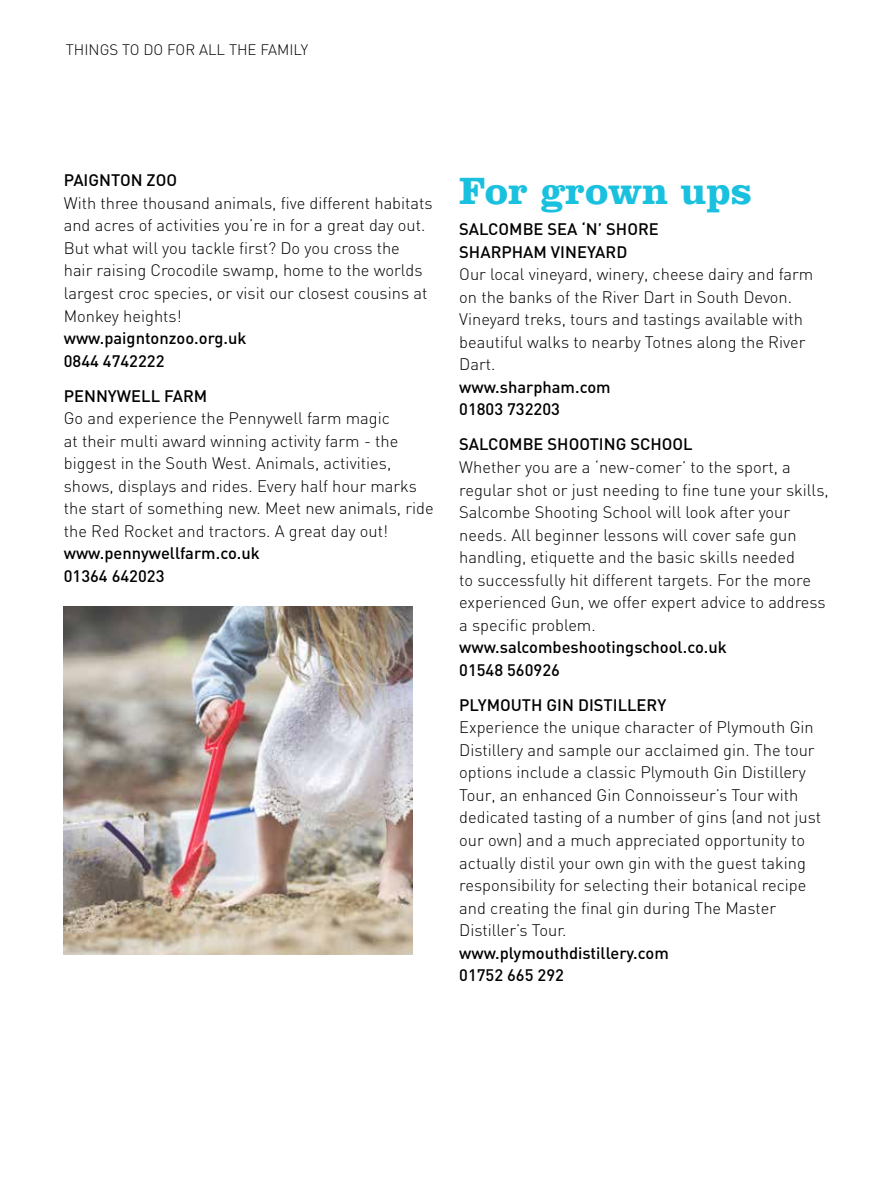
<style>
.page{position:relative;width:893px;height:1191px;background:#fff}
.page>*{position:absolute;margin:0;border:0;box-sizing:border-box;transform-origin:0 0}
.t1{font:700 39px "Clarendon BT";color:#1ac1de}
.t2{font:300 16.5px/22.5px "DIN";color:#000}
.t3{font:500 16.5px/22.5px "DIN";color:#000}
.t4{font:300 15px "DIN";color:#000}
</style>
<div class="page">
<img style="left:64px;top:606px;width:348px;height:349px">
<p class="t4" style="left:66px;top:40px;width:244px">THINGS TO DO FOR ALL THE FAMILY</p>
<p class="t3" style="left:64px;top:169px;width:115px">PAIGNTON ZOO</p>
<p class="t2" style="left:64px;top:192px;width:370px">With three thousand animals, five different habitats and acres of activities you’re in for a great day out.<br>But what will you tackle first? Do you cross the hair raising Crocodile swamp, home to the worlds largest croc species, or visit our closest cousins at Monkey heights!</p>
<p class="t3" style="left:64px;top:326px;width:184px">www.paigntonzoo.org.uk<br>0844 4742222</p>
<p class="t3" style="left:64px;top:384px;width:145px">PENNYWELL FARM</p>
<p class="t2" style="left:64px;top:407px;width:371px">Go and experience the Pennywell farm magic<br>at their multi award winning activity farm - the biggest in the South West. Animals, activities, shows, displays and rides. Every half hour marks the start of something new. Meet new animals, ride the Red Rocket and tractors. A great day out!</p>
<p class="t3" style="left:64px;top:541px;width:198px">www.pennywellfarm.co.uk<br>01364 642023</p>
<h1 class="t1" style="left:459px;top:166px;width:294px">For grown ups</h1>
<p class="t3" style="left:459px;top:217px;width:201px">SALCOMBE SEA ‘N’ SHORE<br>SHARPHAM VINEYARD</p>
<p class="t2" style="left:459px;top:263px;width:356px">Our local vineyard, winery, cheese dairy and farm on the banks of the River Dart in South Devon.<br>Vineyard treks, tours and tastings available with beautiful walks to nearby Totnes along the River Dart.</p>
<p class="t3" style="left:459px;top:375px;width:153px">www.sharpham.com<br>01803 732203</p>
<p class="t3" style="left:459px;top:433px;width:235px">SALCOMBE SHOOTING SCHOOL</p>
<p class="t2" style="left:459px;top:455px;width:371px">Whether you are a ‘new-comer’ to the sport, a regular shot or just needing to fine tune your skills, Salcombe Shooting School will look after your needs. All beginner lessons will cover safe gun handling, etiquette and the basic skills needed<br>to successfully hit different targets. For the more experienced Gun, we offer expert advice to address a specific problem.</p>
<p class="t3" style="left:459px;top:635px;width:269px">www.salcombeshootingschool.co.uk<br>01548 560926</p>
<p class="t3" style="left:459px;top:693px;width:209px">PLYMOUTH GIN DISTILLERY</p>
<p class="t2" style="left:459px;top:716px;width:363px">Experience the unique character of Plymouth Gin Distillery and sample our acclaimed gin. The tour options include a classic Plymouth Gin Distillery Tour, an enhanced Gin Connoisseur’s Tour with dedicated tasting of a number of gins (and not just our own) and a much appreciated opportunity to actually distil your own gin with the guest taking responsibility for selecting their botanical recipe and creating the final gin during The Master Distiller’s Tour.</p>
<p class="t3" style="left:459px;top:940px;width:211px">www.plymouthdistillery.com<br>01752 665 292</p>
</div>
